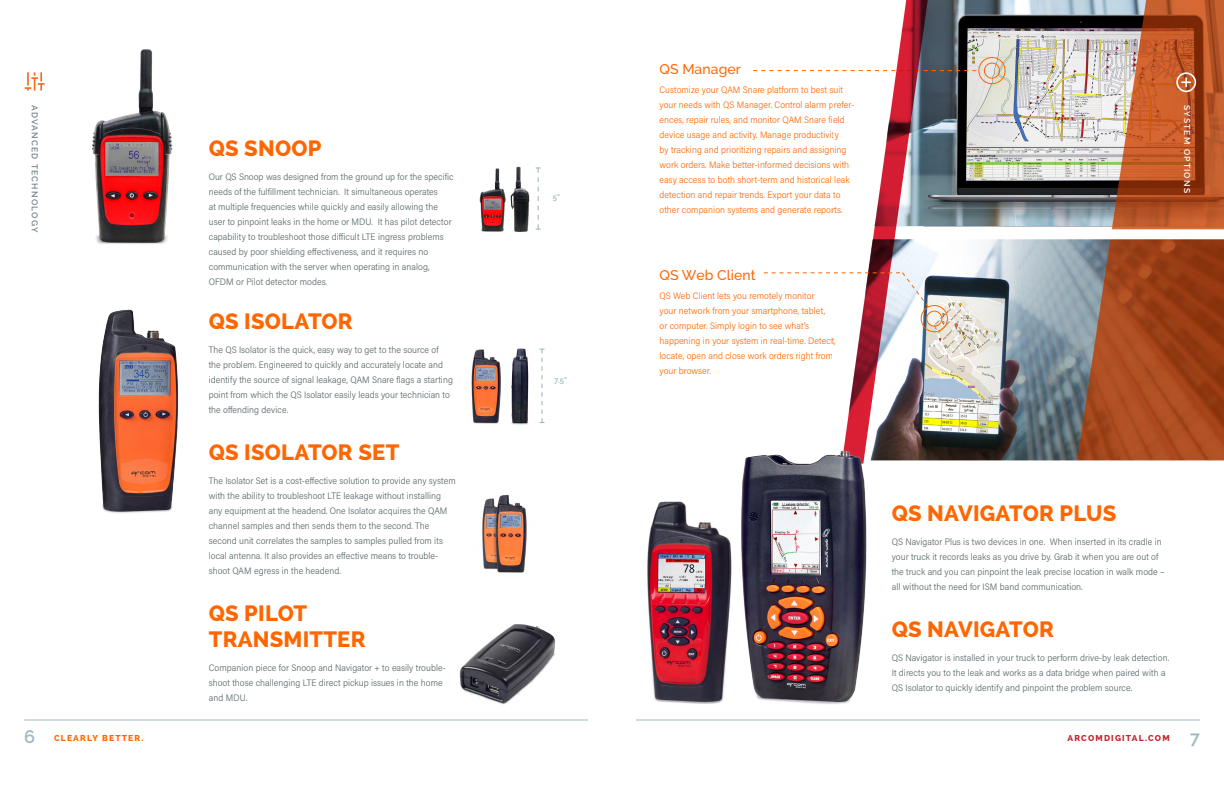
<style>
.page{position:relative;width:1224px;height:792px;background:#fff}
.page>*{position:absolute;margin:0;border:0;box-sizing:border-box;transform-origin:0 0}
.t1{font:800 22px/26px "Raleway";letter-spacing:.01em;color:#f60}
.t2{font:500 14px "Raleway";letter-spacing:.005em;color:#f60}
.t3{font:300 9.4px/15px "Acumin Pro Semi Cond";letter-spacing:.005em;color:#576568}
.t4{font:300 9.4px/15px "Acumin Pro Semi Cond";letter-spacing:.005em;color:#f60}
.t5{font:600 8.5px "Raleway";letter-spacing:.14em;color:#728388}
.t6{font:800 8.5px "Raleway";letter-spacing:.14em;color:#c0262d}
.t7{font:800 8.5px "Raleway";letter-spacing:.14em;color:#f60}
.t8{font:600 8.5px "Raleway";letter-spacing:.14em;color:#fff}
.t9{font:600 8px "Raleway";color:#9eb9be;scale:.95 1}
.s1{font-weight:600;font-size:18px;color:#9eb9be}
</style>
<div class="page">
<img style="left:510px;top:166px;width:26px;height:66px">
<hr style="left:636px;top:720px;width:564px;height:1px;background:#9eb9be">
<img style="left:932px;top:0;width:292px;height:460px">
<div style="left:871px;top:229px;width:353px;height:10px;background:#fff"></div>
<svg style="left:753px;top:70px;width:223px;height:1px"></svg>
<div style="left:978px;top:57px;width:28px;height:27px;border:1px solid #f60;border-radius:50%"></div>
<div style="left:984px;top:63px;width:16px;height:16px;border:1px solid #f60;border-radius:50%"></div>
<svg style="left:838px;top:0;width:94px;height:461px"></svg>
<div style="left:921px;top:305px;width:27px;height:27px;border:1px solid #f60;border-radius:50%"></div>
<div style="left:926px;top:311px;width:16px;height:16px;border:1px solid #f60;border-radius:50%"></div>
<svg style="left:764px;top:103px;width:166px;height:251px"></svg>
<svg style="left:1176px;top:72px;width:20px;height:20px"></svg>
<img style="left:647px;top:428px;width:250px;height:276px">
<hr style="left:24px;top:720px;width:564px;height:1px;background:#9eb9be">
<svg style="left:25px;top:72px;width:20px;height:19px"></svg>
<img style="left:92px;top:49px;width:81px;height:195px">
<img style="left:482px;top:495px;width:45px;height:78px">
<img style="left:471px;top:349px;width:30px;height:75px">
<img style="left:511px;top:348px;width:18px;height:77px">
<svg style="left:539px;top:349px;width:5px;height:74px"></svg>
<img style="left:459px;top:624px;width:97px;height:81px">
<img style="left:98px;top:309px;width:80px;height:204px">
<svg style="left:536px;top:167px;width:5px;height:63px"></svg>
<img style="left:479px;top:168px;width:27px;height:64px">
<p class="t5" style="left:40px;top:105px;width:129px;rotate:90deg">ADVANCED TECHNOLOGY</p>
<p class="t7" style="left:24px;top:733px;width:121px"><span class="s1">6</span> CLEARLY BETTER.</p>
<h1 class="t1" style="left:209px;top:135px;width:114px">QS SNOOP</h1>
<p class="t3" style="left:209px;top:169px;width:246px">Our QS Snoop was designed from the ground up for the specific needs of the fulfillment technician. It simultaneous operates<br>at multiple frequencies while quickly and easily allowing the user to pinpoint leaks in the home or MDU. It has pilot detector capability to troubleshoot those difficult LTE ingress problems caused by poor shielding effectiveness, and it requires no communication with the server when operating in analog, OFDM or Pilot detector modes.</p>
<h1 class="t1" style="left:209px;top:308px;width:146px">QS ISOLATOR</h1>
<p class="t3" style="left:209px;top:342px;width:246px">The QS Isolator is the quick, easy way to get to the source of the problem. Engineered to quickly and accurately locate and identify the source of signal leakage, QAM Snare flags a starting point from which the QS Isolator easily leads your technician to the offending device.</p>
<h1 class="t1" style="left:209px;top:439px;width:192px">QS ISOLATOR SET</h1>
<p class="t3" style="left:209px;top:473px;width:248px">The Isolator Set is a cost-effective solution to provide any system with the ability to troubleshoot LTE leakage without installing any equipment at the headend. One Isolator acquires the QAM channel samples and then sends them to the second. The second unit correlates the samples to samples pulled from its local antenna. It also provides an effective means to trouble&shy;shoot QAM egress in the headend.</p>
<h1 class="t1" style="left:209px;top:600px;width:158px">QS PILOT<br>TRANSMITTER</h1>
<p class="t3" style="left:209px;top:660px;width:239px">Companion piece for Snoop and Navigator + to easily trouble&shy;shoot those challenging LTE direct pickup issues in the home and MDU.</p>
<p class="t9" style="left:553px;top:193px;width:9px">5”</p>
<p class="t9" style="left:554px;top:376px;width:15px">7.5”</p>
<h2 class="t2" style="left:660px;top:61px;width:83px">QS Manager</h2>
<p class="t4" style="left:660px;top:82px;width:196px">Customize your QAM Snare platform to best suit your needs with QS Manager. Control alarm prefer&shy;ences, repair rules, and monitor QAM Snare field device usage and activity. Manage productivity<br>by tracking and prioritizing repairs and assigning work orders. Make better-informed decisions with easy access to both short-term and historical leak detection and repair trends. Export your data to other companion systems and generate reports.</p>
<h2 class="t2" style="left:660px;top:267px;width:98px">QS Web Client</h2>
<p class="t4" style="left:660px;top:288px;width:178px">QS Web Client lets you remotely monitor<br>your network from your smartphone, tablet,<br>or computer. Simply login to see what’s happening in your system in real-time. Detect, locate, open and close work orders right from your browser.</p>
<p class="t8" style="left:1192px;top:105px;width:90px;rotate:90deg">SYSTEM OPTIONS</p>
<h1 class="t1" style="left:892px;top:501px;width:226px">QS NAVIGATOR PLUS</h1>
<p class="t3" style="left:892px;top:534px;width:274px">QS Navigator Plus is two devices in one. When inserted in its cradle in your truck it records leaks as you drive by. Grab it when you are out of the truck and you can pinpoint the leak precise location in walk mode – all without the need for ISM band communication.</p>
<h1 class="t1" style="left:892px;top:617px;width:164px">QS NAVIGATOR</h1>
<p class="t3" style="left:892px;top:650px;width:279px">QS Navigator is installed in your truck to perform drive-by leak detection.<br>It directs you to the leak and works as a data bridge when paired with a<br>QS Isolator to quickly identify and pinpoint the problem source.</p>
<p class="t6" style="left:1067px;top:733px;width:134px">ARCOMDIGITAL.COM <span class="s1">7</span></p>
</div>
